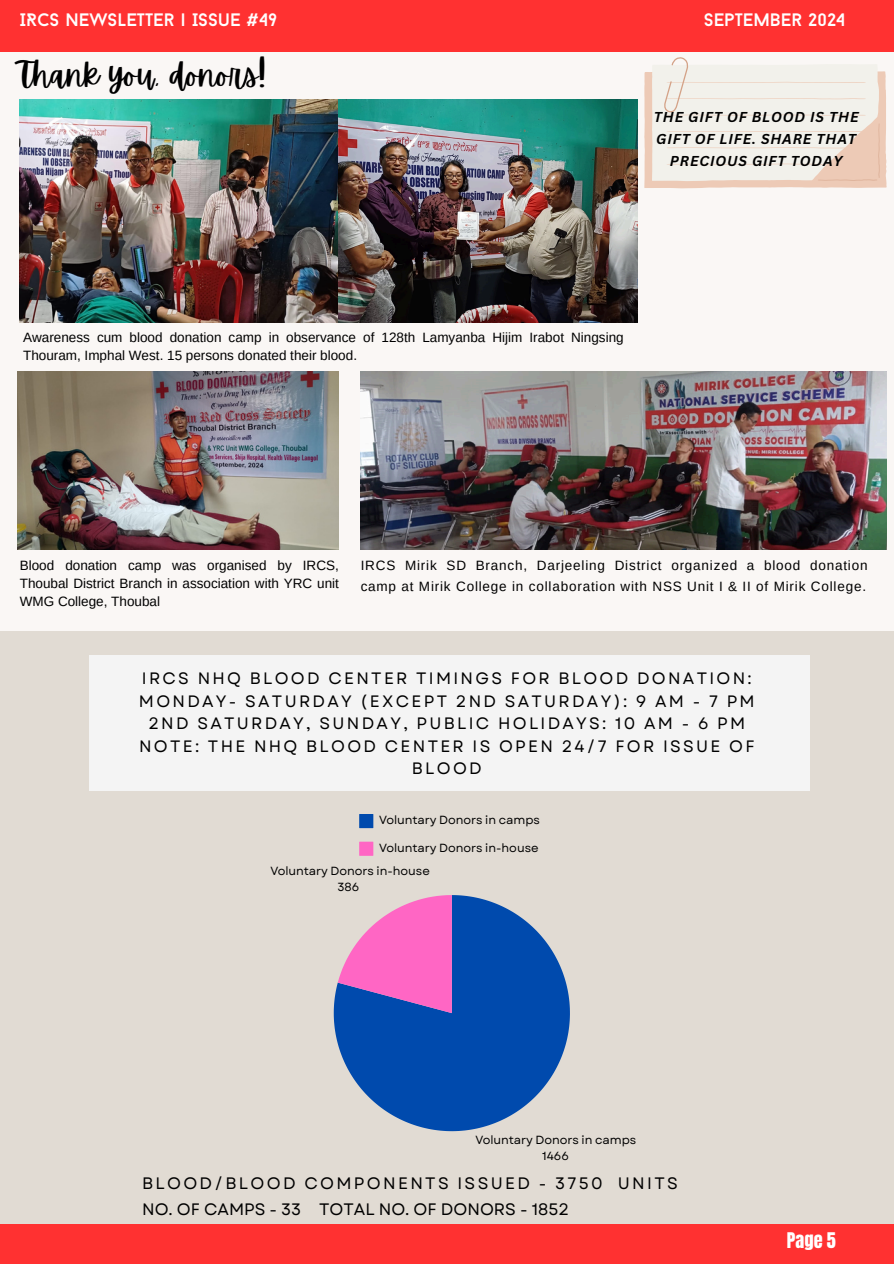
<style>
.page{position:relative;width:894px;height:1264px;background:#fff}
.page>*{position:absolute;margin:0;border:0;box-sizing:border-box;transform-origin:0 0}
.t1{font:32.4px "Apricots";color:#000}
.t2{font:18.3px "Anton";color:#fff}
.t3{font:18px "Baron Neue";color:#fff}
.t4{font:16.5px/22.5px "Garet";letter-spacing:.14em;color:#000;text-align:center}
.t5{font:16.5px "Garet";color:#000}
.t6{font:italic 700 13.95px/22px "Canva Sans";letter-spacing:.06em;color:#000;text-align:center}
.t7{font:13.5px/18px "Arimo";color:#000}
.t8{font:13.5px/21.3px "Arimo";letter-spacing:.06em;color:#000}
.t9{font:11.7px/16.4px "Garet";color:#000;text-align:center}
</style>
<div class="page">
<div style="left:0;top:0;width:893px;height:1263px;background:#faf7f5"></div>
<div style="left:0;top:0;width:893px;height:52px;background:#ff3131"></div>
<div style="left:0;top:631px;width:893px;height:632px;background:#e1dbd3"></div>
<svg style="left:359px;top:814px;width:14px;height:14px"></svg>
<svg style="left:359px;top:841px;width:14px;height:14px"></svg>
<svg style="left:333px;top:895px;width:236px;height:236px;fill:#004aad"></svg>
<svg style="left:337px;top:895px;width:114px;height:118px"></svg>
<div style="left:89px;top:656px;width:720px;height:135px;background:#f4f4f4"></div>
<div style="left:0;top:1224px;width:893px;height:39px;background:#ff3131"></div>
<svg style="left:644px;top:57px;width:242px;height:131px"></svg>
<img style="left:20px;top:100px;width:616px;height:222px">
<img style="left:18px;top:371px;width:321px;height:178px">
<img style="left:360px;top:371px;width:526px;height:178px">
<p class="t3" style="left:20px;top:13px;width:259px">IRCS NEWSLETTER | ISSUE #49</p>
<p class="t3" style="left:703px;top:13px;width:143px">SEPTEMBER 2024</p>
<p class="t1" style="left:18px;top:56px;width:249px">Thank you, donors!</p>
<h2 class="t6" style="left:653px;top:106px;width:206px">THE GIFT OF BLOOD IS THE<br>GIFT OF LIFE. SHARE THAT<br>PRECIOUS GIFT TODAY</h2>
<h2 class="t7" style="left:23px;top:329px;width:602px">Awareness cum blood donation camp in observance of 128th Lamyanba Hijim Irabot Ningsing<br>Thouram, Imphal West. 15 persons donated their blood.</h2>
<h2 class="t7" style="left:20px;top:556px;width:320px;text-align:justify">Blood donation camp was organised by IRCS, Thoubal District Branch in association with YRC unit WMG College, Thoubal</h2>
<h2 class="t8" style="left:360px;top:554px;width:508px">IRCS Mirik SD Branch, Darjeeling District organized a blood donation camp at Mirik College in collaboration with NSS Unit I &amp; II of Mirik College.</h2>
<p class="t4" style="left:139px;top:667px;width:617px">IRCS NHQ BLOOD CENTER TIMINGS FOR BLOOD DONATION:<br>MONDAY- SATURDAY (EXCEPT 2ND SATURDAY): 9 AM - 7 PM 2ND SATURDAY, SUNDAY, PUBLIC HOLIDAYS: 10 AM - 6 PM NOTE: THE NHQ BLOOD CENTER IS OPEN 24/7 FOR ISSUE OF BLOOD</p>
<p class="t9" style="left:379px;top:812px;width:162px">Voluntary Donors in camps</p>
<p class="t9" style="left:379px;top:839px;width:161px">Voluntary Donors in-house</p>
<p class="t9" style="left:270px;top:862px;width:161px">Voluntary Donors in-house<br>386</p>
<p class="t9" style="left:475px;top:1131px;width:162px">Voluntary Donors in camps<br>1466</p>
<h4 class="t4" style="left:142px;top:1172px;width:537px">BLOOD/BLOOD COMPONENTS ISSUED - 3750 UNITS</h4>
<p class="t5" style="left:142px;top:1196px;width:161px">NO. OF CAMPS - 33</p>
<p class="t5" style="left:319px;top:1196px;width:251px">TOTAL NO. OF DONORS - 1852</p>
<p class="t2" style="left:786px;top:1227px;width:51px">Page 5</p>
</div>
